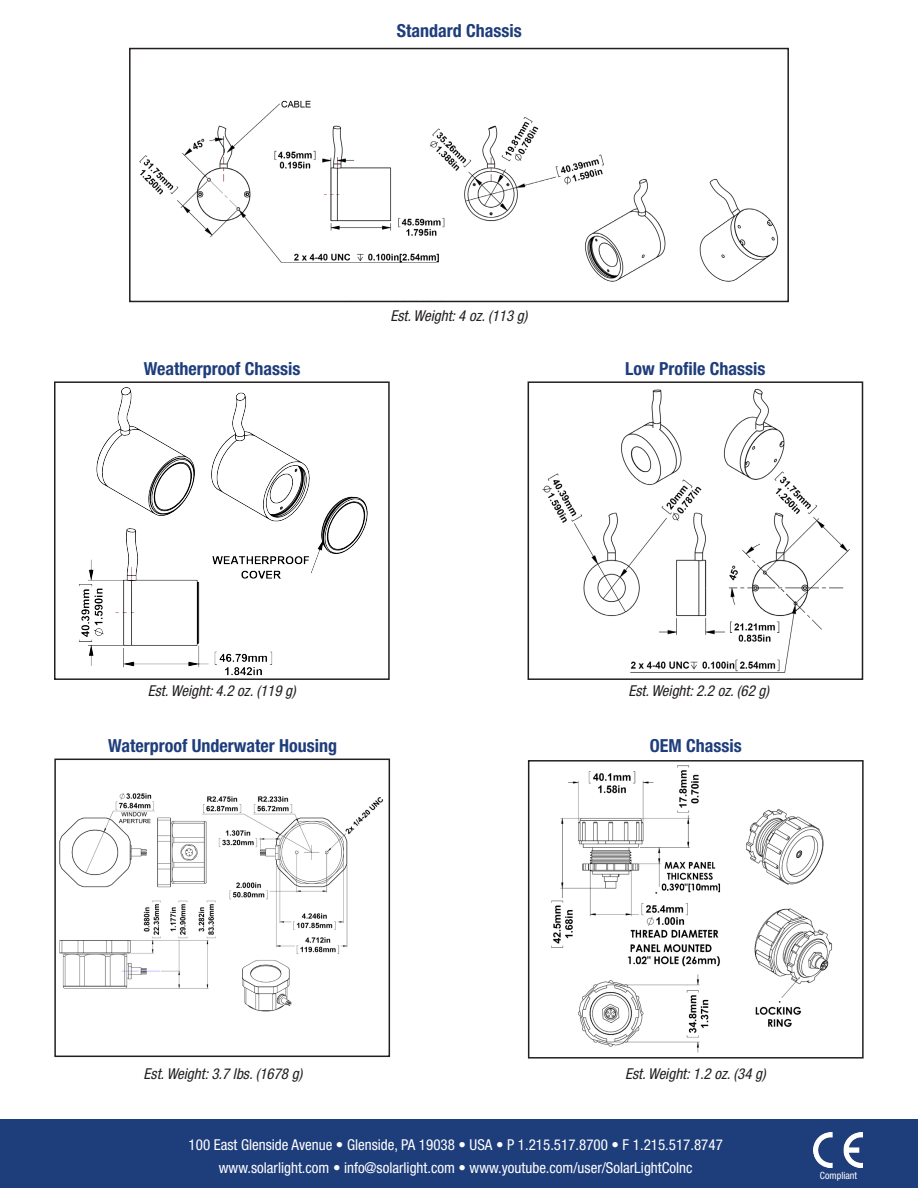
<style>
.page{position:relative;width:918px;height:1188px;background:#fff}
.page>*{position:absolute;margin:0;border:0;box-sizing:border-box;transform-origin:0 0}
.t1{font:700 condensed 18px "Helvetica Neue";color:#1e3d7b}
.t2{font:condensed 15px "Helvetica Neue";color:#fff}
.t3{font:italic condensed 15px "Helvetica Neue";color:#231f20}
.t4{font:condensed 9.9px "Helvetica Neue";color:#fff}
</style>
<div class="page">
<img style="left:79px;top:387px;width:289px;height:289px">
<div style="left:54px;top:381px;width:336px;height:299px;border:2px solid #231f20"></div>
<img style="left:60px;top:793px;width:324px;height:219px">
<div style="left:54px;top:759px;width:336px;height:298px;border:2px solid #231f20"></div>
<img style="left:542px;top:389px;width:308px;height:284px">
<div style="left:528px;top:381px;width:335px;height:299px;border:2px solid #231f20"></div>
<img style="left:551px;top:765px;width:281px;height:288px">
<div style="left:528px;top:760px;width:336px;height:299px;border:2px solid #231f20"></div>
<img style="left:139px;top:100px;width:640px;height:182px">
<div style="left:129px;top:48px;width:660px;height:254px;border:2px solid #231f20"></div>
<div style="left:0;top:1119px;width:918px;height:69px;background:#1e3d7b"></div>
<img style="left:814px;top:1132px;width:49px;height:36px">
<p class="t1" style="left:397px;top:20px;width:126px">Standard Chassis</p>
<p class="t1" style="left:144px;top:357px;width:158px">Weatherproof Chassis</p>
<p class="t3" style="left:390px;top:307px;width:139px">Est. Weight: 4 oz. (113 g)</p>
<p class="t1" style="left:625px;top:357px;width:142px">Low Profile Chassis</p>
<p class="t3" style="left:148px;top:682px;width:149px">Est. Weight: 4.2 oz. (119 g)</p>
<p class="t3" style="left:628px;top:682px;width:142px">Est. Weight: 2.2 oz. (62 g)</p>
<p class="t1" style="left:108px;top:735px;width:230px">Waterproof Underwater Housing</p>
<p class="t1" style="left:650px;top:735px;width:93px">OEM Chassis</p>
<p class="t3" style="left:144px;top:1065px;width:160px">Est. Weight: 3.7 lbs. (1678 g)</p>
<p class="t3" style="left:625px;top:1065px;width:142px">Est. Weight: 1.2 oz. (34 g)</p>
<p class="t2" style="left:189px;top:1136px;width:536px">100 East Glenside Avenue • Glenside, PA 19038 • USA • P 1.215.517.8700 • F 1.215.517.8747</p>
<p class="t2" style="left:219px;top:1159px;width:475px">www.solarlight.com • info@solarlight.com • www.youtube.com/user/SolarLightCoInc</p>
<p class="t4" style="left:820px;top:1170px;width:39px">Compliant</p>
</div>
